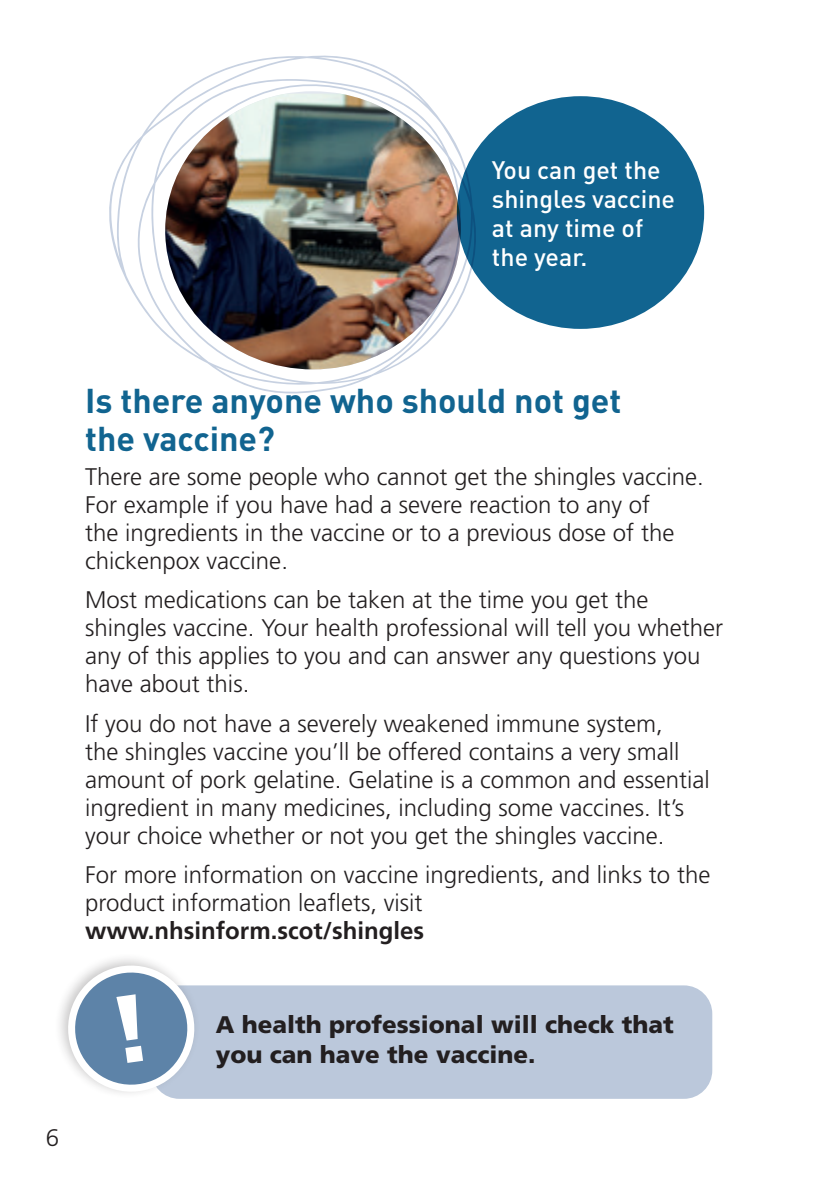
<style>
.page{position:relative;width:840px;height:1191px;background:#fff}
.page>*{position:absolute;margin:0;border:0;box-sizing:border-box;transform-origin:0 0}
.B_head{font:700 34px/38px "DIN";color:#116490}
.Image_point{font:500 25px/29px "DIN";color:#fff}
.Body_Text{font:300 24px/28px "Frutiger";color:#231f20}
.Body_Text-2{font:900 24px/30px "Frutiger LT Std";color:#231f20}
.s1{font-weight:700}
</style>
<div class="page">
<div style="left:151px;top:985px;width:560px;height:113px;background:#bbc8db;border-radius:28px"></div>
<svg style="left:60px;top:958px;width:139px;height:141px"></svg>
<svg style="left:109px;top:55px;width:363px;height:339px"></svg>
<img style="left:165px;top:94px;width:295px;height:275px">
<div style="left:456px;top:96px;width:247px;height:233px;background:#116490;border-radius:50%"></div>
<p class="Image_point" style="left:491px;top:154px;width:184px">You can get the shingles vaccine at any time of the year.</p>
<p class="B_head" style="left:85px;top:380px;width:537px">Is there anyone who should not get the vaccine?</p>
<p class="Body_Text" style="left:85px;top:462px;width:619px">There are some people who cannot get the shingles vaccine.<br>For example if you have had a severe reaction to any of<br>the ingredients in the vaccine or to a previous dose of the chickenpox vaccine.</p>
<p class="Body_Text" style="left:85px;top:586px;width:639px">Most medications can be taken at the time you get the shingles vaccine. Your health professional will tell you whether any of this applies to you and can answer any questions you have about this.</p>
<p class="Body_Text" style="left:85px;top:709px;width:626px">If you do not have a severely weakened immune system,<br>the shingles vaccine you’ll be offered contains a very small amount of pork gelatine. Gelatine is a common and essential ingredient in many medicines, including some vaccines. It’s your choice whether or not you get the shingles vaccine.</p>
<p class="Body_Text" style="left:85px;top:860px;width:626px">For more information on vaccine ingredients, and links to the product information leaflets, visit <span class="s1">www.nhsinform.scot/shingles</span></p>
<p class="Body_Text" style="left:46px;top:1123px;width:15px">6</p>
<p class="Body_Text-2" style="left:215px;top:1009px;width:459px">A health professional will check that you can have the vaccine.</p>
</div>
